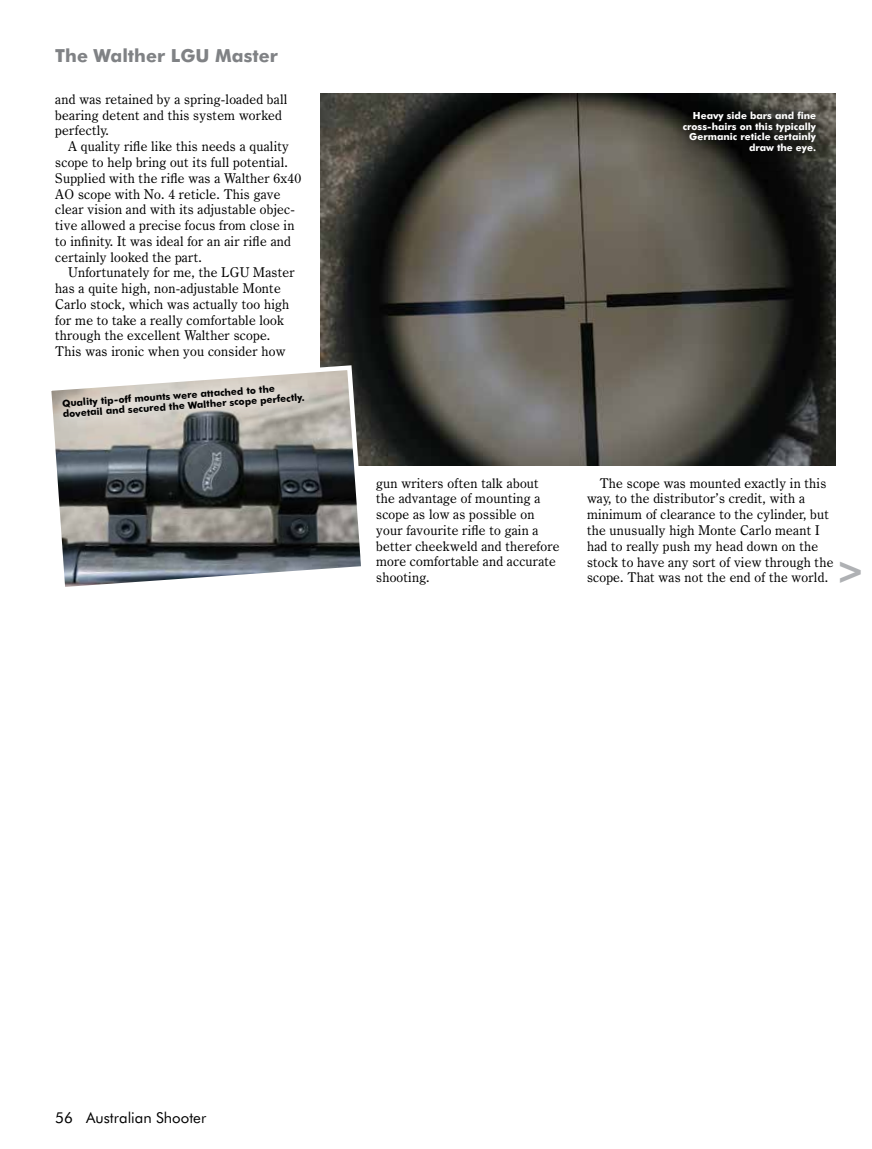
<style>
.page{position:relative;width:872px;height:1149px;background:#fff}
.page>*{position:absolute;margin:0;border:0;box-sizing:border-box;transform-origin:0 0}
.t1{font:900 condensed 36px "Futura BT";color:#afb1b4}
.t2{font:700 18px "Futura BT";color:#808285}
.t3{font:15px "Futura BT";color:#000}
.t4{font:13.5px/15.8px "Century Oldstyle BT";letter-spacing:.015em;color:#000}
.t5{font:700 9.75px/10.5px "Futura BT";color:#fff;text-align:right}
.t6{font:700 9.75px/10.5px "Futura BT";color:#000}
</style>
<div class="page">
<img style="left:321px;top:94px;width:515px;height:372px">
<div style="left:662px;top:90px;width:176px;height:84px;background:#000;opacity:.9"></div>
<svg style="left:55px;top:363px;width:313px;height:224px;background:#6b6e70"></svg>
<svg style="left:51px;top:359px;width:275px;height:83px"></svg>
<h2 class="t2" style="left:55px;top:44px;width:224px">The Walther LGU Master</h2>
<p class="t4" style="left:55px;top:91px;width:233px">and was retained by a spring-loaded ball bearing detent and this system worked perfectly.</p>
<p class="t4" style="left:55px;top:138px;width:247px;text-indent:13px">A quality rifle like this needs a quality scope to help bring out its full potential.<br>Supplied with the rifle was a Walther 6x40<br>AO scope with No. 4 reticle. This gave clear vision and with its adjustable objec&shy;tive allowed a precise focus from close in to infinity. It was ideal for an air rifle and certainly looked the part.</p>
<p class="t4" style="left:55px;top:264px;width:241px;text-indent:13px">Unfortunately for me, the LGU Master has a quite high, non-adjustable Monte Carlo stock, which was actually too high for me to take a really comfortable look through the excellent Walther scope.<br>This was ironic when you consider how</p>
<p class="t6" style="left:62px;top:398px;width:244px;rotate:-4deg">Quality tip-off mounts were attached to the dovetail and secured the Walther scope perfectly.</p>
<p class="t5" style="left:682px;top:110px;width:135px">Heavy side bars and fine cross-hairs on this typically<br>Germanic reticle certainly draw the eye.</p>
<p class="t4" style="left:376px;top:474px;width:185px">gun writers often talk about the advantage of mounting a scope as low as possible on your favourite rifle to gain a better cheekweld and therefore more comfortable and accurate shooting.</p>
<p class="t4" style="left:587px;top:475px;width:248px;text-indent:13px">The scope was mounted exactly in this way, to the distributor’s credit, with a minimum of clearance to the cylinder, but the unusually high Monte Carlo meant I had to really push my head down on the stock to have any sort of view through the scope. That was not the end of the world.</p>
<h1 class="t1" style="left:835px;top:548px;width:31px">&gt;</h1>
<p class="t3" style="left:55px;top:1108px;width:152px">56 Australian Shooter</p>
</div>
